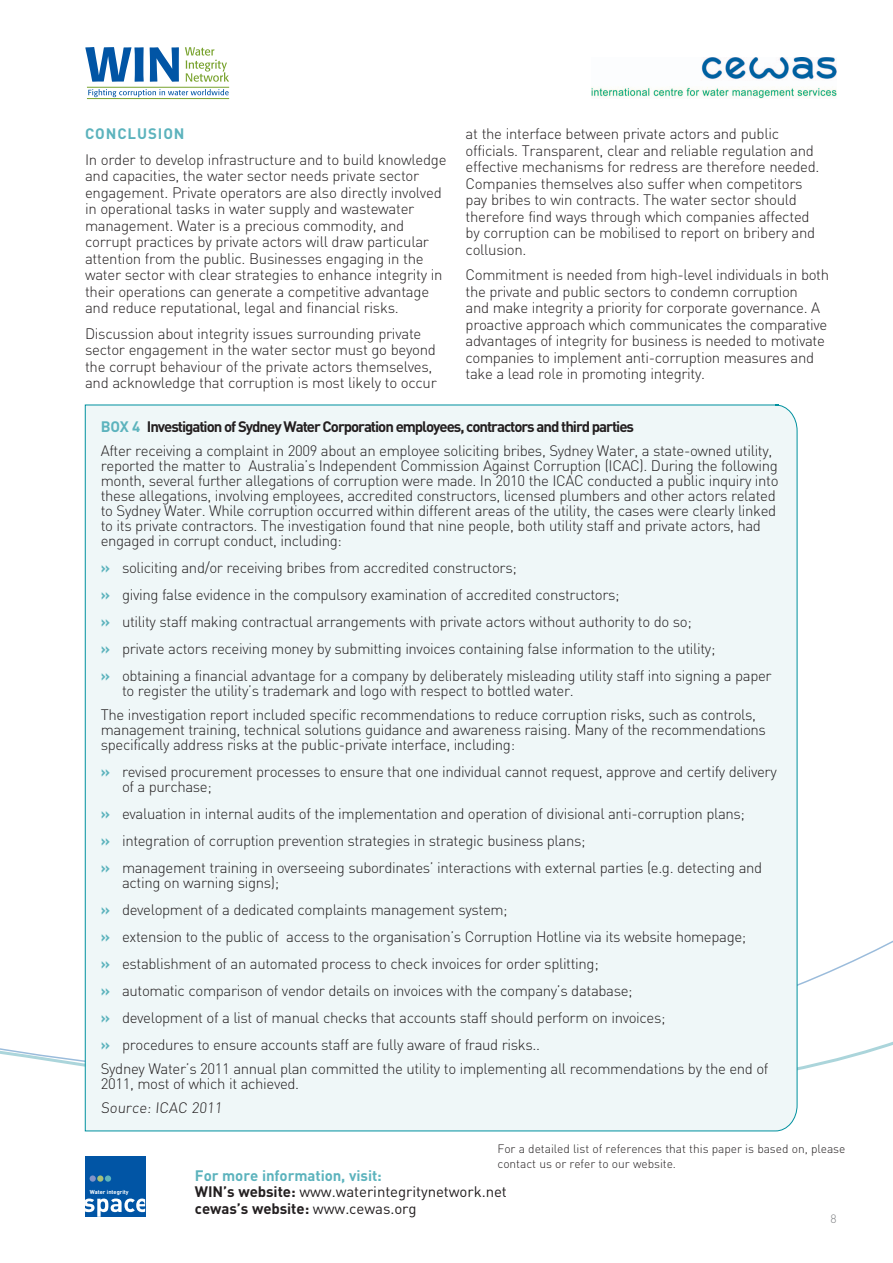
<style>
.page{position:relative;width:893px;height:1263px;background:#fff}
.page>*{position:absolute;margin:0;border:0;box-sizing:border-box;transform-origin:0 0}
.t1{font:300 15px/16.5px "DINOT";letter-spacing:-.025em;color:#231f20}
.t2{font:15px/16.5px "DINOT";letter-spacing:-.005em;color:#231f20}
.t3{font:700 15px "DINOT";letter-spacing:.06em;color:#5cb3bd}
.t4{font:700 15px "DINOT";color:#231f20}
.t5{font:300 12px/15px "DINOT";letter-spacing:-.005em;color:#231f20}
.t6{font:300 12px "DINOT";color:#808285}
.t7{font:700 5.7px "DINOT";color:#fff}
.s1{font-weight:700;color:#5cb3bd}
.s2{font-weight:700}
</style>
<div class="page">
<svg style="left:84px;top:1077px;width:714px;height:55px"></svg>
<svg style="left:0;top:862px;width:893px;height:215px"></svg>
<svg style="left:85px;top:47px;width:94px;height:35px"></svg>
<svg style="left:185px;top:47px;width:44px;height:35px"></svg>
<svg style="left:88px;top:89px;width:141px;height:8px"></svg>
<hr style="left:87px;top:87px;width:142px;height:1px;background:#78a22d">
<hr style="left:87px;top:98px;width:142px;height:1px;background:#78a22d">
<div style="left:85px;top:1157px;width:60px;height:60px;background:#0155a5"></div>
<svg style="left:85px;top:1198px;width:60px;height:19px"></svg>
<div style="left:90px;top:1175px;width:6px;height:7px;background:#8193c9;border-radius:50%"></div>
<div style="left:97px;top:1175px;width:6px;height:7px;background:#a7c078;border-radius:50%"></div>
<div style="left:105px;top:1175px;width:6px;height:7px;background:#5cb3bd;border-radius:50%"></div>
<div style="left:85px;top:404px;width:712px;height:727px;background:#eff7f8"></div>
<img style="left:591px;top:57px;width:245px;height:41px">
<p class="t3" style="left:85px;top:124px;width:101px">Conclusion</p>
<p class="t1" style="left:85px;top:151px;width:363px">In order to develop infrastructure and to build knowledge and capacities, the water sector needs private sector engagement. Private operators are also directly involved in operational tasks in water supply and wastewater management. Water is a precious commodity, and corrupt practices by private actors will draw particular attention from the public. Businesses engaging in the water sector with clear strategies to enhance integrity in their operations can generate a competitive advantage and reduce reputational, legal and financial risks.</p>
<p class="t1" style="left:85px;top:325px;width:353px">Discussion about integrity issues surrounding private sector engagement in the water sector must go beyond the corrupt behaviour of the private actors themselves, and acknowledge that corruption is most likely to occur</p>
<p class="t1" style="left:466px;top:125px;width:355px">at the interface between private actors and public officials. Transparent, clear and reliable regulation and effective mechanisms for redress are therefore needed.<br>Companies themselves also suffer when competitors pay bribes to win contracts. The water sector should therefore find ways through which companies affected by corruption can be mobilised to report on bribery and collusion.</p>
<p class="t1" style="left:466px;top:266px;width:365px">Commitment is needed from high-level individuals in both the private and public sectors to condemn corruption<br>and make integrity a priority for corporate governance. A proactive approach which communicates the comparative advantages of integrity for business is needed to motivate companies to implement anti-corruption measures and take a lead role in promoting integrity.</p>
<p class="t1" style="left:101px;top:414px;width:673px;line-height:24px"><span class="s1">Box 4</span> <span class="s2">I nvestigation of Sydney Water Corporation employees, contractors and third parties<br></span>After receiving a complaint in 2009 about an employee soliciting bribes, Sydney Water, a state-owned utility,</p>
<p class="t1" style="left:101px;top:458px;width:679px;line-height:15px">reported the matter to Australia’s Independent Commission Against Corruption (ICAC). During the following month, several further allegations of corruption were made. In 2010 the ICAC conducted a public inquiry into these allegations, involving employees, accredited constructors, licensed plumbers and other actors related to Sydney Water. While corruption occurred within different areas of the utility, the cases were clearly linked to its private contractors. The investigation found that nine people, both utility staff and private actors, had engaged in corrupt conduct, including:</p>
<p class="t1" style="left:101px;top:554px;width:672px;line-height:27px"><span class="s1">»</span> soliciting and/or receiving bribes from accredited constructors;<br><span class="s1">»</span> giving false evidence in the compulsory examination of accredited constructors;<br><span class="s1">»</span> utility staff making contractual arrangements with private actors without authority to do so;<br><span class="s1">»</span> private actors receiving money by submitting invoices containing false information to the utility;<br><span class="s1">»</span> obtaining a financial advantage for a company by deliberately misleading utility staff into signing a paper</p>
<p class="t1" style="left:101px;top:678px;width:657px;line-height:24px;text-indent:21px">to register the utility’s trademark and logo with respect to bottled water.<br>The investigation report included specific recommendations to reduce corruption risks, such as controls,</p>
<p class="t1" style="left:101px;top:722px;width:667px;line-height:15px">management training, technical solutions guidance and awareness raising. Many of the recommendations specifically address risks at the public-private interface, including:</p>
<p class="t1" style="left:122px;top:764px;width:656px;line-height:15px;text-indent:-21px"><span class="s1">»</span> revised procurement processes to ensure that one individual cannot request, approve and certify delivery of a purchase;</p>
<p class="t1" style="left:101px;top:800px;width:663px;line-height:27px"><span class="s1">»</span> evaluation in internal audits of the implementation and operation of divisional anti-corruption plans;<br><span class="s1">»</span> integration of corruption prevention strategies in strategic business plans;<br><span class="s1">»</span> management training in overseeing subordinates’ interactions with external parties (e.g. detecting and</p>
<p class="t1" style="left:101px;top:869px;width:647px;line-height:27px;text-indent:21px">acting on warning signs);<br><span class="s1">»</span> development of a dedicated complaints management system;<br><span class="s1">»</span> extension to the public of access to the organisation’s Corruption Hotline via its website homepage; <span class="s1">»</span> establishment of an automated process to check invoices for order splitting;<br><span class="s1">»</span> automatic comparison of vendor details on invoices with the company’s database;<br><span class="s1">»</span> development of a list of manual checks that accounts staff should perform on invoices;<br><span class="s1">»</span> procedures to ensure accounts staff are fully aware of fraud risks..</p>
<p class="t1" style="left:101px;top:1061px;width:669px;line-height:15px">Sydney Water’s 2011 annual plan committed the utility to implementing all recommendations by the end of<br>2011, most of which it achieved.</p>
<p class="t1" style="left:101px;top:1099px;width:124px">Source: ICAC 2011</p>
<p class="t5" style="left:497px;top:1141px;width:349px">For a detailed list of references that this paper is based on, please contact us or refer to our website.</p>
<p class="t3" style="left:195px;top:1165px;width:188px">For more information, visit:</p>
<p class="t4" style="left:195px;top:1182px;width:11px">WIN</p>
<p class="t2" style="left:195px;top:1183px;width:313px;text-indent:28px"><span class="s2">’s website:</span> www.waterintegritynetwork.net <span class="s2">cewas’s website:</span> www.cewas.org</p>
<p class="t7" style="left:90px;top:1188px;width:40px">Water integrity</p>
<p class="t6" style="left:831px;top:1211px;width:8px">8</p>
</div>
